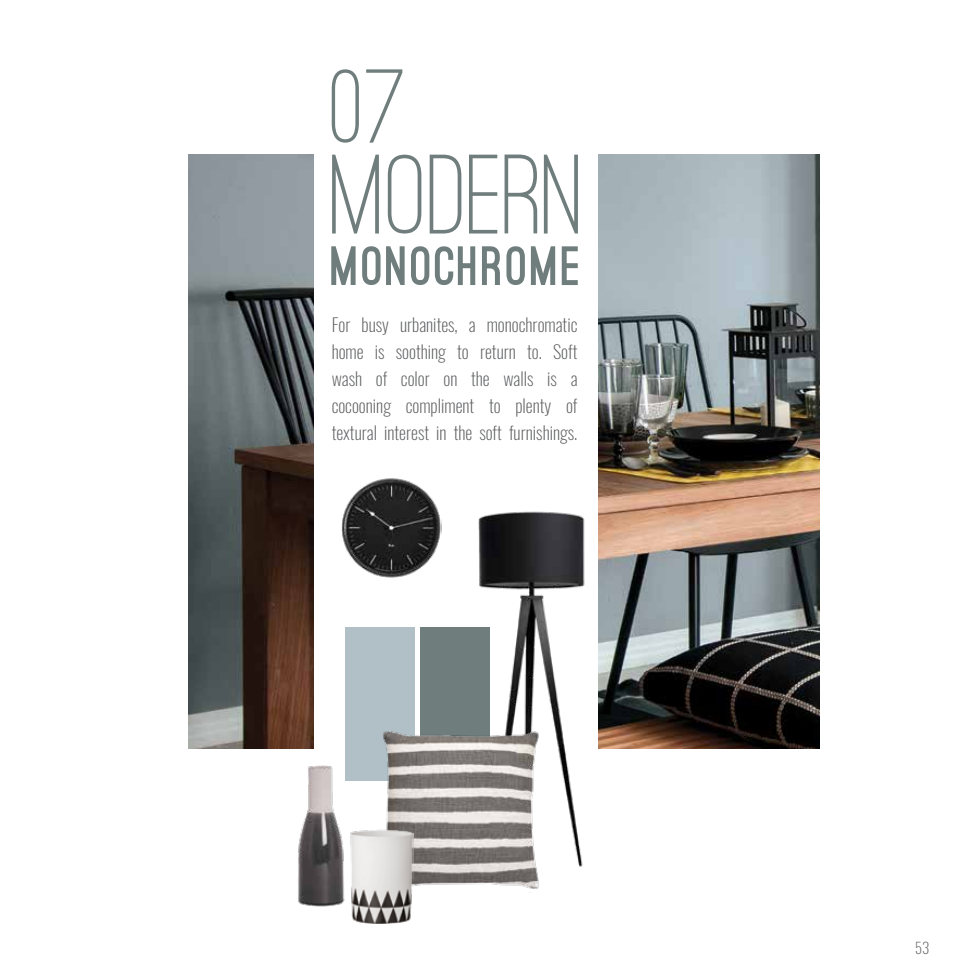
<style>
.page{position:relative;width:972px;height:972px;background:#fff}
.page>*{position:absolute;margin:0;border:0;box-sizing:border-box;transform-origin:0 0}
.t1{font:500 117px "Ostrich Sans";color:#6f7d7c}
.t2{font:500 108.6px "Ostrich Sans";color:#6f7d7c}
.t3{font:900 52.5px "Ostrich Sans";letter-spacing:.05em;color:#6f7d7c}
.t4{font:200 18px/27px "Oswald";color:#58595b;text-align:justify}
.t5{font:200 15px "Oswald";color:#58595b}
</style>
<div class="page">
<div style="left:420px;top:627px;width:70px;height:154px;background:#6f7d7c"></div>
<div style="left:345px;top:627px;width:70px;height:154px;background:#b1c0c6"></div>
<img style="left:598px;top:154px;width:222px;height:595px">
<img style="left:189px;top:154px;width:124px;height:595px">
<img style="left:478px;top:511px;width:107px;height:356px">
<img style="left:341px;top:478px;width:101px;height:100px">
<img style="left:382px;top:728px;width:159px;height:165px">
<img style="left:350px;top:828px;width:63px;height:96px">
<img style="left:298px;top:765px;width:47px;height:142px">
<h2 class="t2" style="left:331px;top:42px;width:77px">07</h2>
<h1 class="t1" style="left:331px;top:125px;width:255px">MODERN</h1>
<h3 class="t3" style="left:331px;top:246px;width:252px">MONOCHROME</h3>
<p class="t4" style="left:332px;top:311px;width:247px">For busy urbanites, a monochromatic home is soothing to return to. Soft wash of color on the walls is a cocooning compliment to plenty of textural interest in the soft furnishings.</p>
<p class="t5" style="left:915px;top:938px;width:16px">53</p>
</div>
